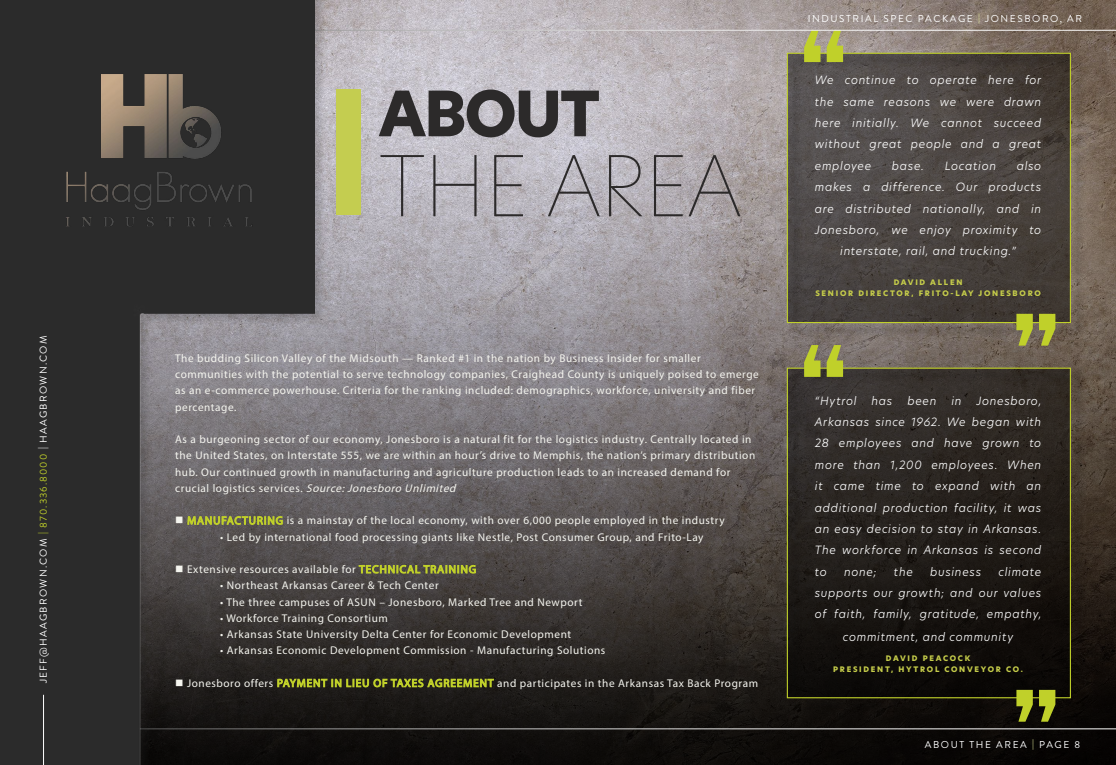
<style>
.page{position:relative;width:1116px;height:765px;background:#fff}
.page>*{position:absolute;margin:0;border:0;box-sizing:border-box;transform-origin:0 0}
.t1{font:700 154.5px "Bebas Neue";color:#c0d02a}
.t2{font:100 82.5px "New Hero";letter-spacing:-.03em;color:#2c2a2a}
.t3{font:800 61.25px "New Hero";letter-spacing:-.03em;color:#2c2a2a}
.t4{font:11.25px/16.2px "Myriad Pro";letter-spacing:.05em;color:#f5f5ef}
.t5{font:italic 300 11.25px/21.4px "New Hero";letter-spacing:.06em;color:#fff;text-align:justify}
.t6{font:10px "Brandon Grotesque";letter-spacing:.155em;color:#fff}
.t7{font:10px "Brandon Grotesque";letter-spacing:.125em;color:#fff}
.t8{font:800 7.5px/11.2px "New Hero";letter-spacing:.23em;color:#c5cc4a;text-align:center}
.s1{color:#c0d02a}
.s2{font-style:italic}
.s3{color:#e1e69a}
</style>
<div class="page">
<img style="left:327px;top:0;width:788px;height:765px">
<div style="left:788px;top:54px;width:297px;height:283px;background:#000;opacity:.56"></div>
<div style="left:786px;top:53px;width:284px;height:270px;border:1px solid #c0d02a"></div>
<div style="left:788px;top:369px;width:297px;height:343px;background:#000;opacity:.56"></div>
<div style="left:786px;top:368px;width:284px;height:330px;border:1px solid #c0d02a"></div>
<div style="left:336px;top:89px;width:25px;height:125px;background:#c4cd50"></div>
<hr style="left:0;top:30px;width:1115px;height:1px;background:#fff">
<hr style="left:0;top:728px;width:1115px;height:1px;background:#fff">
<div style="left:0;top:0;width:327px;height:765px;background:#2b2b2b;opacity:.22"></div>
<img style="left:0;top:0;width:315px;height:765px">
<hr style="left:43px;top:695px;width:1px;height:70px;background:#fff">
<img style="left:40px;top:57px;width:230px;height:189px">
<p class="t7" style="left:36px;top:683px;width:349px;rotate:-90deg">JEFF@HAAGBROWN.COM <span class="s1">| 870.336.8000</span> | HAAGBROWN.COM</p>
<h3 class="t3" style="left:378px;top:72px;width:223px">ABOUT</h3>
<h2 class="t2" style="left:378px;top:130px;width:365px">THE AREA</h2>
<p class="t4" style="left:175px;top:350px;width:585px">The budding Silicon Valley of the Midsouth — Ranked #1 in the nation by Business Insider for smaller communities with the potential to serve technology companies, Craighead County is uniquely poised to emerge as an e-commerce powerhouse. Criteria for the ranking included: demographics, workforce, university and fiber percentage.</p>
<p class="t4" style="left:175px;top:431px;width:581px">As a burgeoning sector of our economy, Jonesboro is a natural fit for the logistics industry. Centrally located in the United States, on Interstate 555, we are within an hour’s drive to Memphis, the nation’s primary distribution hub. Our continued growth in manufacturing and agriculture production leads to an increased demand for crucial logistics services. <span class="s2">Source:Jonesboro Unlimited</span></p>
<p class="t4" style="left:175px;top:512px;width:551px">■ <span class="s1">MANUFACTURING</span> is a mainstay of the local economy, with over 6,000 people employed in the industry</p>
<p class="t4" style="left:220px;top:528px;width:485px">• Led by international food processing giants like Nestle, Post Consumer Group, and Frito-Lay</p>
<p class="t4" style="left:175px;top:561px;width:302px">■ Extensive resources available for <span class="s1">TECHNICAL TRAINING</span></p>
<p class="t4" style="left:220px;top:577px;width:220px">• Northeast Arkansas Career &amp; Tech Center</p>
<p class="t4" style="left:220px;top:593px;width:363px">• The three campuses of ASUN – Jonesboro, Marked Tree and Newport</p>
<p class="t4" style="left:220px;top:610px;width:169px">• Workforce Training Consortium</p>
<p class="t4" style="left:220px;top:626px;width:352px">• Arkansas State University Delta Center for Economic Development</p>
<p class="t4" style="left:220px;top:642px;width:386px">• Arkansas Economic Development Commission - Manufacturing Solutions</p>
<p class="t4" style="left:175px;top:675px;width:584px">■ Jonesboro offers <span class="s1">PAYMENT IN LIEU OF TAXES AGREEMENT</span> and participates in the Arkansas Tax Back Program</p>
<p class="t6" style="left:807px;top:12px;width:276px">INDUSTRIAL SPEC PACKAGE <span class="s3">|</span> JONESBORO, AR</p>
<h1 class="t1" style="left:797px;top:0;width:53px">“</h1>
<p class="t5" style="left:814px;top:69px;width:228px">We continue to operate here for the same reasons we were drawn here initially. We cannot succeed without great people and a great employee</p>
<p class="t5" style="left:891px;top:155px;width:34px">base.</p>
<p class="t5" style="left:944px;top:155px;width:53px">Location</p>
<p class="t5" style="left:1016px;top:155px;width:26px">also</p>
<p class="t5" style="left:814px;top:176px;width:228px">makes a difference. Our products</p>
<p class="t5" style="left:814px;top:197px;width:228px">are distributed nationally, and in</p>
<p class="t5" style="left:814px;top:219px;width:228px">Jonesboro, we enjoy proximity to</p>
<p class="t5" style="left:840px;top:240px;width:177px">interstate, rail, and trucking.”</p>
<p class="t8" style="left:815px;top:276px;width:227px">DAVID ALLEN<br>SENIOR DIRECTOR, FRITO-LAY JONESBORO</p>
<h1 class="t1" style="left:797px;top:315px;width:53px">“</h1>
<h1 class="t1" style="left:1061px;top:376px;width:53px;rotate:-180deg">“</h1>
<p class="t5" style="left:814px;top:390px;width:228px;text-indent:162px">Jonesboro, Arkansas since 1962. We began with 28 employees and have grown to more than 1,200 employees. When it came time to expand with an additional production facility, it was an easy decision to stay in Arkansas.<br>The workforce in Arkansas is second to</p>
<p class="t5" style="left:814px;top:390px;width:43px">“Hytrol</p>
<p class="t5" style="left:871px;top:390px;width:22px">has</p>
<p class="t5" style="left:907px;top:390px;width:31px">been</p>
<p class="t5" style="left:951px;top:390px;width:12px">in</p>
<p class="t5" style="left:814px;top:561px;width:228px;text-indent:184px">climate supports our growth; and our values of faith, family, gratitude, empathy,</p>
<p class="t5" style="left:842px;top:626px;width:172px">commitment, and community</p>
<p class="t8" style="left:833px;top:653px;width:191px">DAVID PEACOCK<br>PRESIDENT, HYTROL CONVEYOR CO.</p>
<p class="t5" style="left:843px;top:561px;width:34px">none;</p>
<p class="t5" style="left:893px;top:561px;width:20px">the</p>
<p class="t5" style="left:930px;top:561px;width:53px">business</p>
<h1 class="t1" style="left:1061px;top:752px;width:53px;rotate:-180deg">“</h1>
<p class="t6" style="left:924px;top:737px;width:157px">ABOUT THE AREA <span class="s3">|</span> PAGE 8</p>
</div>
